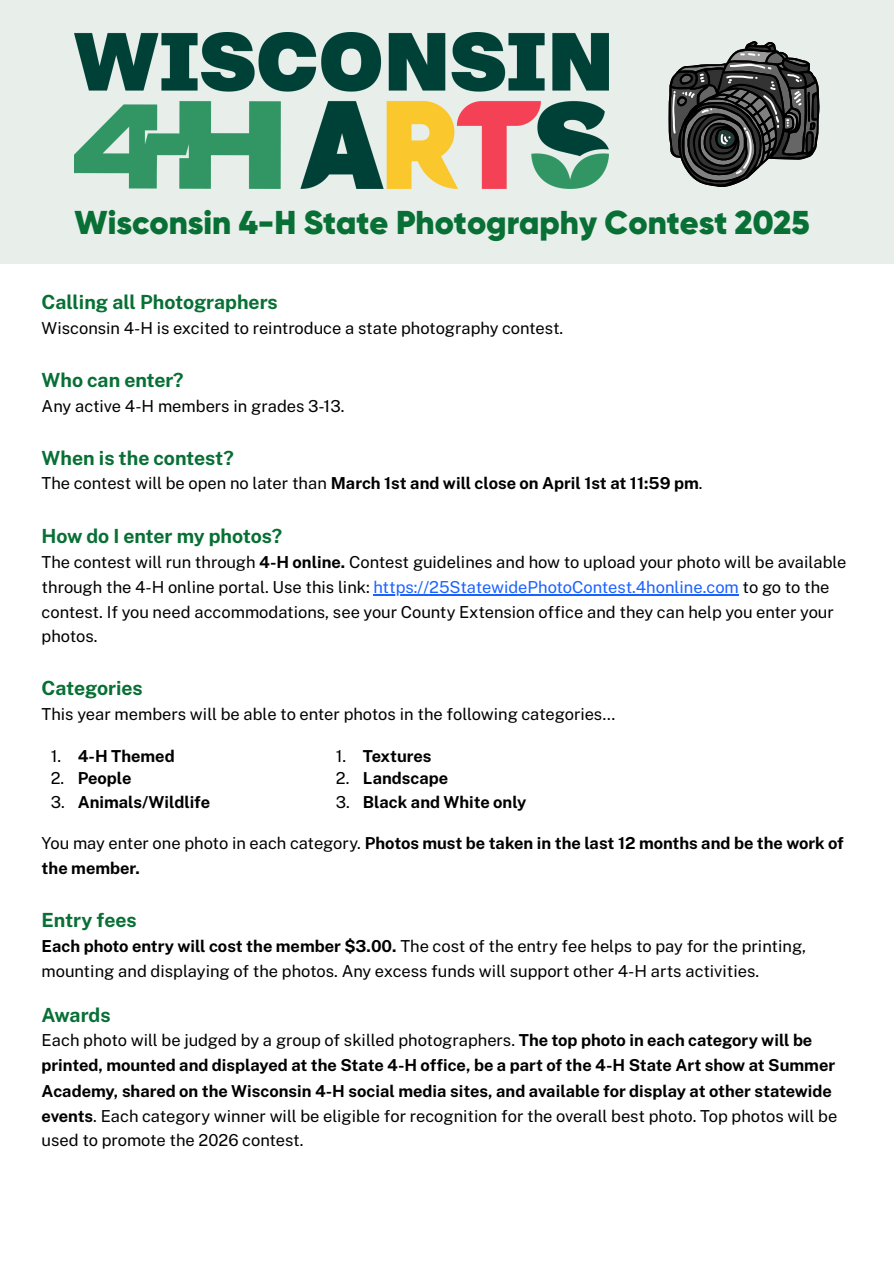
<style>
.page{position:relative;width:894px;height:1263px;background:#fff}
.page>*{position:absolute;margin:0;border:0;box-sizing:border-box;transform-origin:0 0}
.t1{font:900 33px "Gilroy";color:#086f35}
.t2{font:700 19.5px "Public Sans";color:#086f35}
.t3{font:16.5px/24.8px "Public Sans";color:#000}
.t4{font:700 16.5px/25px "Public Sans";color:#000}
.s1{font-weight:400}
.s2{font-weight:700}
.s3{color:#1a62ff}
</style>
<div class="page">
<div style="left:0;top:0;width:893px;height:263px;background:#e8efeb"></div>
<svg style="left:668px;top:41px;width:151px;height:146px"></svg>
<img style="left:74px;top:32px;width:534px;height:156px">
<hr style="left:373px;top:594px;width:365px;height:1px;background:#1a62ff">
<p class="t1" style="left:74px;top:202px;width:736px">Wisconsin 4-H State Photography Contest 2025</p>
<h1 class="t2" style="left:42px;top:291px;width:238px">Calling all Photographers</h1>
<h1 class="t3" style="left:42px;top:316px;width:523px">Wisconsin 4-H is excited to reintroduce a state photography contest.</h1>
<h1 class="t2" style="left:42px;top:368px;width:143px">Who can enter?</h1>
<h1 class="t3" style="left:42px;top:393px;width:304px">Any active 4-H members in grades 3-13.</h1>
<h1 class="t2" style="left:42px;top:446px;width:194px">When is the contest?</h1>
<h1 class="t4" style="left:42px;top:471px;width:662px"><span class="s1">The contest will be open no later than</span> March 1st and will close on April 1st at 11:59 pm<span class="s1">.</span></h1>
<h1 class="t2" style="left:42px;top:525px;width:242px">How do I enter my photos?</h1>
<h1 class="t3" style="left:42px;top:550px;width:806px">The contest will run through <span class="s2">4-H online.</span> Contest guidelines and how to upload your photo will be available through the 4-H online portal. Use this link: <span class="s3">https://25StatewidePhotoContest.4honline.com</span> to go to the contest. If you need accommodations, see your County Extension office and they can help you enter your photos.</h1>
<h1 class="t2" style="left:42px;top:677px;width:103px">Categories</h1>
<h1 class="t3" style="left:42px;top:702px;width:574px">This year members will be able to enter photos in the following categories…</h1>
<p class="t3" style="left:51px;top:743px;width:12px">1.</p>
<p class="t3" style="left:51px;top:766px;width:15px">2.</p>
<p class="t3" style="left:51px;top:789px;width:16px">3.</p>
<p class="t4" style="left:78px;top:743px;width:98px">4-H Themed</p>
<p class="t4" style="left:78px;top:766px;width:55px">People</p>
<p class="t4" style="left:78px;top:789px;width:134px">Animals/Wildlife</p>
<p class="t4" style="left:363px;top:743px;width:70px">Textures</p>
<p class="t4" style="left:363px;top:766px;width:87px">Landscape</p>
<p class="t4" style="left:363px;top:789px;width:165px">Black and White only</p>
<p class="t4" style="left:42px;top:831px;width:803px"><span class="s1">You may enter one photo in each category.</span> Photos must be taken in the last 12 months and be the work of the member.</p>
<p class="t2" style="left:42px;top:908px;width:97px">Entry fees</p>
<p class="t3" style="left:42px;top:933px;width:765px"><span class="s2">Each photo entry will cost the member $3.00.</span> The cost of the entry fee helps to pay for the printing, mounting and displaying of the photos. Any excess funds will support other 4-H arts activities.</p>
<h1 class="t2" style="left:42px;top:1003px;width:70px">Awards</h1>
<h1 class="t4" style="left:42px;top:1028px;width:797px"><span class="s1">Each photo will be judged by a group of skilled photographers.</span> The top photo in each category will be printed, mounted and displayed at the State 4-H office, be a part of the 4-H State Art show at Summer Academy, shared on the Wisconsin 4-H social media sites, and available for display at other statewide events<span class="s1">. Each category winner will be eligible for recognition for the overall best photo. Top photos will be used to promote the 2026 contest.</span></h1>
<p class="t3" style="left:336px;top:743px;width:12px">1.</p>
<p class="t3" style="left:336px;top:766px;width:15px">2.</p>
<p class="t3" style="left:336px;top:789px;width:16px">3.</p>
</div>
